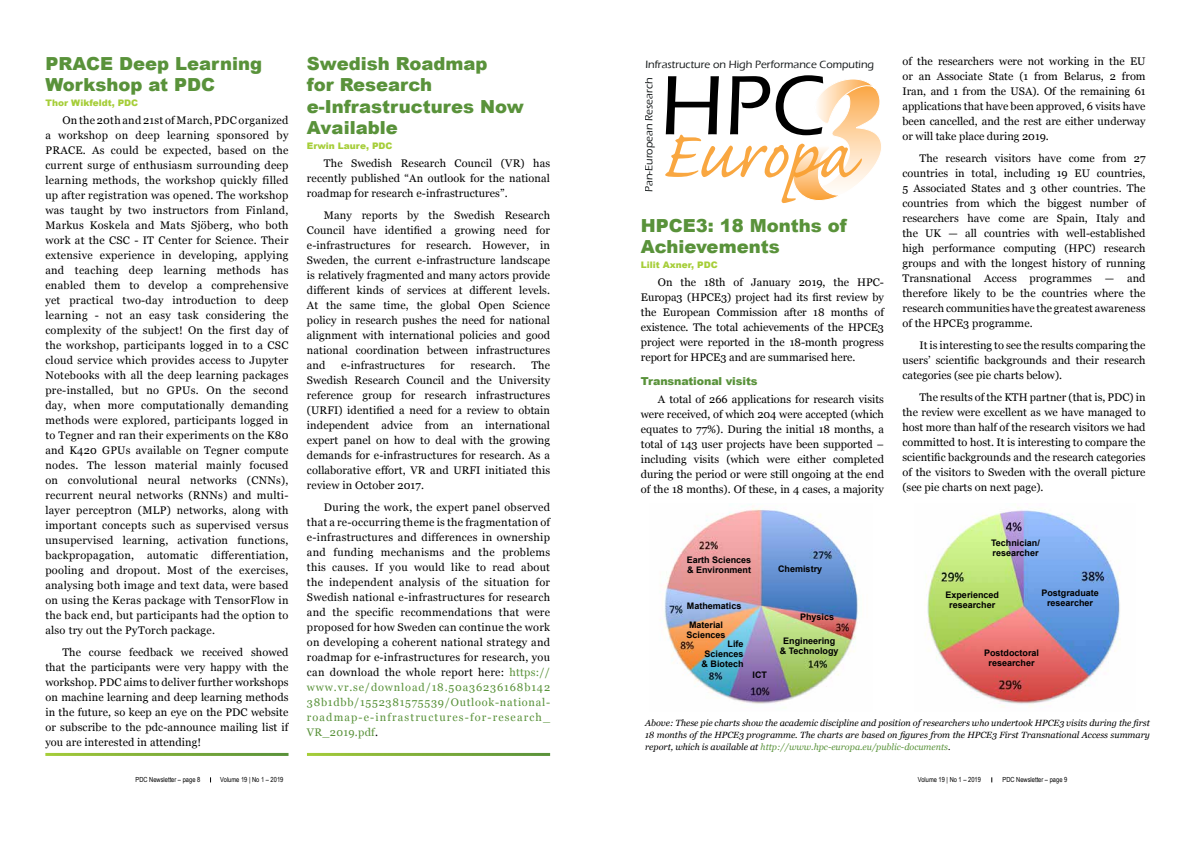
<style>
.page{position:relative;width:1191px;height:842px;background:#fff}
.page>*{position:absolute;margin:0;border:0;box-sizing:border-box;transform-origin:0 0}
.t1{font:87.2px "Caflisch Script Pro";color:#f99e2c}
.t2{font:500 87.2px "Eras ITC";color:#000}
.t3{font:900 18px/21.6px "Arial";color:#59923a}
.t4{font:11px/15px "Georgia";letter-spacing:.01em;color:#000;text-align:justify}
.t5{font:900 11px "Arial";letter-spacing:-.01em;color:#59923a}
.t6{font:500 10.9px "Eras ITC";color:#131718}
.t7{font:italic 9px/12px "Georgia";color:#000;text-align:justify}
.t8{font:700 9px/10px "Arial";color:#000;text-align:center}
.t9{font:900 9px "Arial";color:#a6ce39}
.t10{font:7px "Arial Narrow";color:#000}
.s1{color:#59923a}
</style>
<div class="page">
<img style="left:925px;top:507px;width:195px;height:200px">
<img style="left:660px;top:504px;width:198px;height:200px">
<svg style="left:793px;top:79px;width:88px;height:122px"></svg>
<h2 class="t3" style="left:45px;top:52px;width:218px">PRACE Deep Learning<br>Workshop at PDC</h2>
<p class="t9" style="left:45px;top:96px;width:94px">Thor Wikfeldt, PDC</p>
<p class="t4" style="left:45px;top:112px;width:245px;text-indent:17px">On the 20th and 21st of March, PDC organized a workshop on deep learning sponsored by PRACE. As could be expected, based on the current surge of enthusiasm surrounding deep learning methods, the workshop quickly filled up after registration was opened. The workshop was taught by two instructors from Finland, Markus Koskela and Mats Sjöberg, who both work at the CSC - IT Center for Science. Their extensive experience in developing, applying and teaching deep learning methods has enabled them to develop a comprehensive yet practical two-day introduction to deep learning - not an easy task considering the complexity of the subject! On the first day of the workshop, participants logged in to a CSC cloud service which provides access to Jupyter Notebooks with all the deep learning packages pre-installed, but no GPUs. On the second day, when more computationally demanding methods were explored, participants logged in to Tegner and ran their experiments on the K80 and K420 GPUs available on Tegner compute nodes. The lesson material mainly focused on convolutional neural networks (CNNs), recurrent neural networks (RNNs) and multi&shy;layer perceptron (MLP) networks, along with important concepts such as supervised versus unsupervised learning, activation functions, backpropagation, automatic differentiation, pooling and dropout. Most of the exercises, analysing both image and text data, were based on using the Keras package with TensorFlow in the back end, but participants had the option to also try out the PyTorch package.</p>
<p class="t4" style="left:45px;top:644px;width:245px;text-indent:17px">The course feedback we received showed that the participants were very happy with the workshop. PDC aims to deliver further workshops on machine learning and deep learning methods in the future, so keep an eye on the PDC website or subscribe to the pdc-announce mailing list if you are interested in attending!</p>
<p class="t10" style="left:135px;top:774px;width:66px">PDC Newsletter – page 8</p>
<p class="t10" style="left:220px;top:774px;width:65px">Volume 19 | No 1 – 2019</p>
<h2 class="t3" style="left:307px;top:52px;width:218px">Swedish Roadmap<br>for Research e-Infrastructures Now<br>Available</h2>
<p class="t9" style="left:307px;top:140px;width:87px">Erwin Laure, PDC</p>
<p class="t4" style="left:307px;top:155px;width:245px;text-indent:17px">The Swedish Research Council (VR) has recently published “An outlook for the national roadmap for research e-infrastructures”.</p>
<p class="t4" style="left:307px;top:207px;width:245px;text-indent:17px">Many reports by the Swedish Research Council have identified a growing need for e-infrastructures for research. However, in Sweden, the current e-infrastructure landscape is relatively fragmented and many actors provide different kinds of services at different levels.<br>At the same time, the global Open Science policy in research pushes the need for national alignment with international policies and good national coordination between infrastructures and</p>
<p class="t4" style="left:307px;top:357px;width:245px;text-indent:224px">The Swedish Research Council and the University reference group for research infrastructures (URFI) identified a need for a review to obtain independent advice from an international expert panel on how to deal with the growing demands for e-infrastructures for research. As a collaborative effort, VR and URFI initiated this review in October 2017.</p>
<p class="t4" style="left:307px;top:499px;width:245px;text-indent:17px">During the work, the expert panel observed that a re-occurring theme is the fragmentation of e-infrastructures and differences in ownership and funding mechanisms and the problems this causes. If you would like to read about the independent analysis of the situation for Swedish national e-infrastructures for research and the specific recommendations that were proposed for how Sweden can continue the work on developing a coherent national strategy and roadmap for e-infrastructures for research, you can download the whole report here: <span class="s1">https:// www.vr.se/download/18.50a36236168b142<br>38b1dbb/1552381575539/Outlook-national&shy;roadmap-e-infrastructures-for-research_ VR_2019.pdf</span>.</p>
<p class="t4" style="left:341px;top:357px;width:85px">e-infrastructures</p>
<p class="t4" style="left:440px;top:357px;width:16px">for</p>
<p class="t4" style="left:470px;top:357px;width:47px">research.</p>
<p class="t6" style="left:645px;top:59px;width:230px">Infrastructure on High Performance Computing</p>
<p class="t6" style="left:642px;top:192px;width:116px;rotate:-90deg">Pan-European Research</p>
<h1 class="t2" style="left:660px;top:57px;width:168px">HPC</h1>
<h1 class="t1" style="left:660px;top:110px;width:193px">Europa</h1>
<h2 class="t3" style="left:641px;top:214px;width:207px">HPCE3: 18 Months of<br>Achievements</h2>
<p class="t9" style="left:641px;top:258px;width:78px">Lilit Axner, PDC</p>
<p class="t4" style="left:641px;top:274px;width:245px;text-indent:17px">On the 18th of January 2019, the HPC-Europa3 (HPCE3) project had its first review by the European Commission after 18 months of existence. The total achievements of the HPCE3 project were reported in the 18-month progress report for HPCE3 and are summarised here.</p>
<p class="t5" style="left:641px;top:373px;width:118px">Transnational visits</p>
<p class="t4" style="left:641px;top:391px;width:245px;text-indent:17px">A total of 266 applications for research visits were received, of which 204 were accepted (which equates to 77%). During the initial 18 months, a total of 143 user projects have been supported – including visits (which were either completed during the period or were still ongoing at the end of the 18 months). Of these, in 4 cases, a majority</p>
<p class="t4" style="left:902px;top:53px;width:245px">of the researchers were not working in the EU or an Associate State (1 from Belarus, 2 from Iran, and 1 from the USA). Of the remaining 61 applications that have been approved, 6 visits have been cancelled, and the rest are either underway or will take place during 2019.</p>
<p class="t4" style="left:902px;top:150px;width:245px;text-indent:17px">The research visitors have come from 27 countries in total, including 19 EU countries, 5 Associated States and 3 other countries. The countries from which the biggest number of researchers have come are Spain, Italy and the UK — all countries with well-established high performance computing (HPC) research groups and with the longest history of running Transnational Access programmes — and therefore likely to be the countries where the research communities have the greatest awareness of the HPCE3 programme.</p>
<p class="t4" style="left:902px;top:337px;width:245px;text-indent:17px">It is interesting to see the results comparing the users’ scientific backgrounds and their research categories (see pie charts below).</p>
<p class="t4" style="left:902px;top:389px;width:245px;text-indent:17px">The results of the KTH partner (that is, PDC) in the review were excellent as we have managed to host more than half of the research visitors we had committed to host. It is interesting to compare the scientific backgrounds and the research categories of the visitors to Sweden with the overall picture (see pie charts on next page).</p>
<p class="t8" style="left:687px;top:555px;width:66px;text-align:left">Earth Sciences &amp; Environment</p>
<p class="t8" style="left:687px;top:601px;width:56px">Mathematics</p>
<p class="t8" style="left:686px;top:620px;width:41px;text-align:left">Material<br>Sciences</p>
<p class="t8" style="left:701px;top:639px;width:44px;text-align:right">Life<br>Sciences &amp; Biotech</p>
<p class="t8" style="left:752px;top:670px;width:16px">ICT</p>
<p class="t8" style="left:778px;top:564px;width:46px">Chemistry</p>
<p class="t8" style="left:800px;top:613px;width:36px">Physics</p>
<p class="t8" style="left:779px;top:637px;width:60px">Engineering &amp; Technology</p>
<p class="t8" style="left:991px;top:538px;width:50px;text-align:left">Technician/ researcher</p>
<p class="t8" style="left:945px;top:590px;width:55px">Experienced researcher</p>
<p class="t8" style="left:1041px;top:588px;width:59px">Postgraduate researcher</p>
<p class="t8" style="left:984px;top:648px;width:57px">Postdoctoral researcher</p>
<p class="t7" style="left:645px;top:716px;width:506px">Above: These pie charts show the academic discipline and position of researchers who undertook HPCE3 visits during the first 18 months of the HPCE3 programme. The charts are based on figures from the HPCE3 First Transnational Access summary report, which is available at <span class="s1">http://www.hpc-europa.eu/public-documents</span>.</p>
<p class="t10" style="left:918px;top:774px;width:65px">Volume 19 | No 1 – 2019</p>
<p class="t10" style="left:1002px;top:774px;width:66px">PDC Newsletter – page 9</p>
</div>
